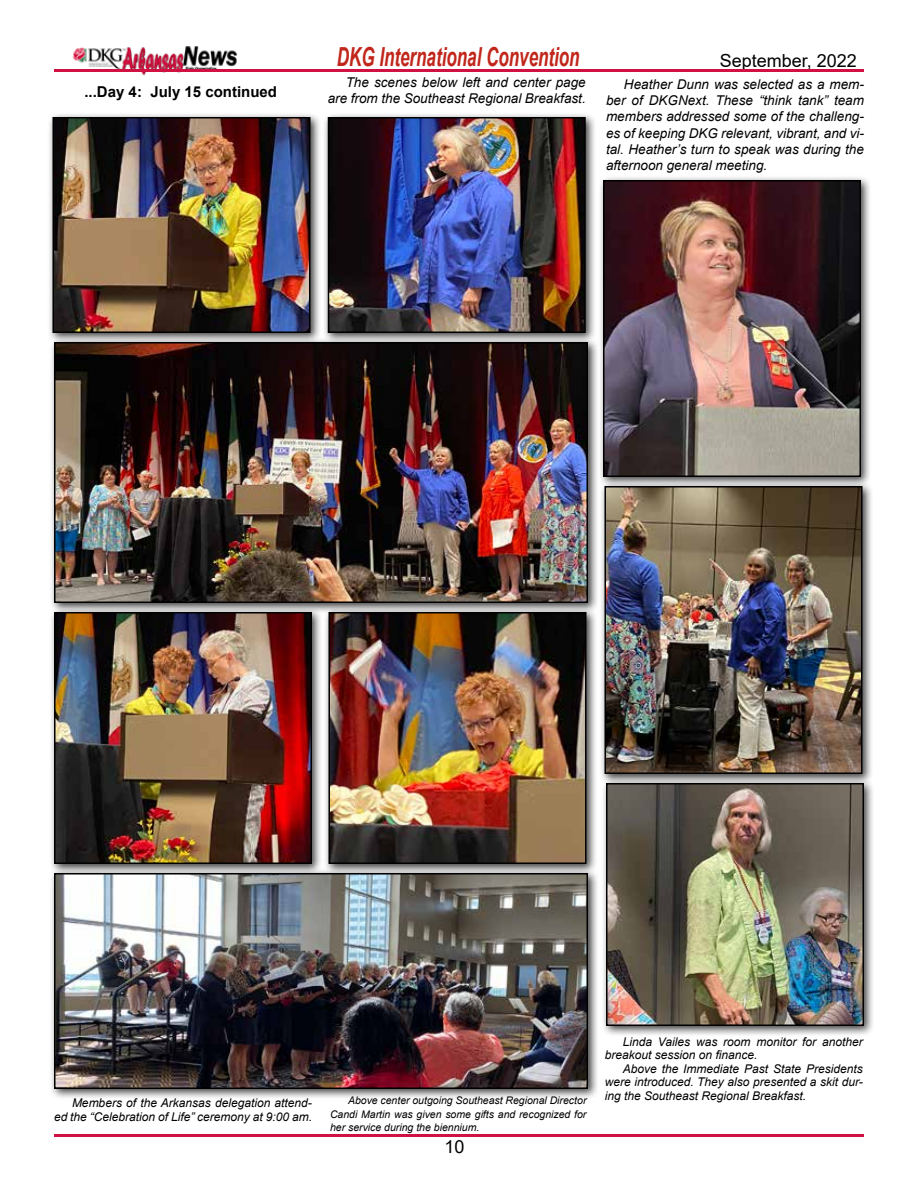
<style>
.page{position:relative;width:918px;height:1188px;background:#fff}
.page>*{position:absolute;margin:0;border:0;box-sizing:border-box;transform-origin:0 0}
.t1{font:italic 700 26.25px "Arial";color:#c1261b;scale:.65 1}
.t2{font:18px "Arial";color:#000}
.t3{font:700 15px "Arial";color:#000}
.t4{font:italic 13.5px/16.2px "Arial";color:#000;text-align:right}
.t5{font:italic 12px/13.5px "Arial";color:#000}
.t6{font:italic 10.5px/13.5px "Arial";color:#000;text-align:justify}
</style>
<div class="page">
<img style="left:72px;top:46px;width:165px;height:30px">
<hr style="left:54px;top:69px;width:810px;height:3px;background:#d11142">
<div style="left:323px;top:607px;width:275px;height:268px;background:#000;opacity:.75"></div>
<img style="left:331px;top:615px;width:252px;height:246px">
<div style="left:328px;top:612px;width:258px;height:252px;border:2px solid #000"></div>
<div style="left:49px;top:868px;width:550px;height:232px;background:#000;opacity:.75"></div>
<img style="left:57px;top:876px;width:528px;height:210px">
<div style="left:54px;top:873px;width:534px;height:216px;border:2px solid #000"></div>
<div style="left:47px;top:112px;width:275px;height:232px;background:#000;opacity:.75"></div>
<img style="left:55px;top:120px;width:252px;height:210px">
<div style="left:52px;top:117px;width:258px;height:216px;border:2px solid #000"></div>
<div style="left:49px;top:337px;width:550px;height:277px;background:#000;opacity:.75"></div>
<img style="left:57px;top:345px;width:528px;height:255px">
<div style="left:54px;top:342px;width:534px;height:261px;border:2px solid #000"></div>
<div style="left:599px;top:481px;width:275px;height:304px;background:#000;opacity:.75"></div>
<img style="left:607px;top:489px;width:252px;height:282px">
<div style="left:604px;top:486px;width:258px;height:288px;border:2px solid #000"></div>
<div style="left:49px;top:607px;width:274px;height:268px;background:#000;opacity:.75"></div>
<img style="left:57px;top:615px;width:252px;height:246px">
<div style="left:54px;top:612px;width:258px;height:252px;border:2px solid #000"></div>
<div style="left:598px;top:175px;width:274px;height:313px;background:#000;opacity:.75"></div>
<img style="left:606px;top:183px;width:252px;height:291px">
<div style="left:603px;top:180px;width:258px;height:297px;border:2px solid #000"></div>
<div style="left:601px;top:778px;width:274px;height:259px;background:#000;opacity:.75"></div>
<img style="left:609px;top:786px;width:252px;height:237px">
<div style="left:606px;top:783px;width:258px;height:243px;border:2px solid #000"></div>
<div style="left:322px;top:112px;width:275px;height:232px;background:#000;opacity:.75"></div>
<img style="left:331px;top:120px;width:252px;height:210px">
<div style="left:328px;top:117px;width:258px;height:216px;border:2px solid #000"></div>
<hr style="left:54px;top:1134px;width:810px;height:3px;background:#d11142">
<h1 class="t1" style="left:337px;top:39px;width:375px">DKG International Convention</h1>
<h2 class="t2" style="left:720px;top:49px;width:139px">September, 2022</h2>
<p class="t3" style="left:84px;top:81px;width:194px">...Day 4: July 15 continued</p>
<p class="t4" style="left:328px;top:74px;width:260px">The scenes below left and center page are from the Southeast Regional Breakfast.</p>
<p class="t4" style="left:606px;top:76px;width:260px;text-align:justify;text-indent:18px">Heather Dunn was selected as a mem&shy;ber of DKGNext. These “think tank” team members addressed some of the challeng&shy;es of keeping DKG relevant, vibrant, and vi&shy;tal. Heather’s turn to speak was during the afternoon general meeting.</p>
<p class="t5" style="left:54px;top:1095px;width:260px;line-height:14.4px;text-align:right">Members of the Arkansas delegation attend-<br>ed the “Celebration of Life” ceremony at 9:00 am.</p>
<p class="t6" style="left:330px;top:1094px;width:258px;text-indent:18px">Above center outgoing Southeast Regional Director Candi Martin was given some gifts and recognized for her service during the biennium.</p>
<h2 class="t2" style="left:444px;top:1134px;width:22px">10</h2>
<p class="t5" style="left:605px;top:1035px;width:259px;text-indent:18px">Linda Vailes was room monitor for another breakout session on finance.</p>
<p class="t5" style="left:605px;top:1062px;width:260px;text-align:justify;text-indent:18px">Above the Immediate Past State Presidents were introduced. They also presented a skit dur&shy;ing the Southeast Regional Breakfast.</p>
</div>
